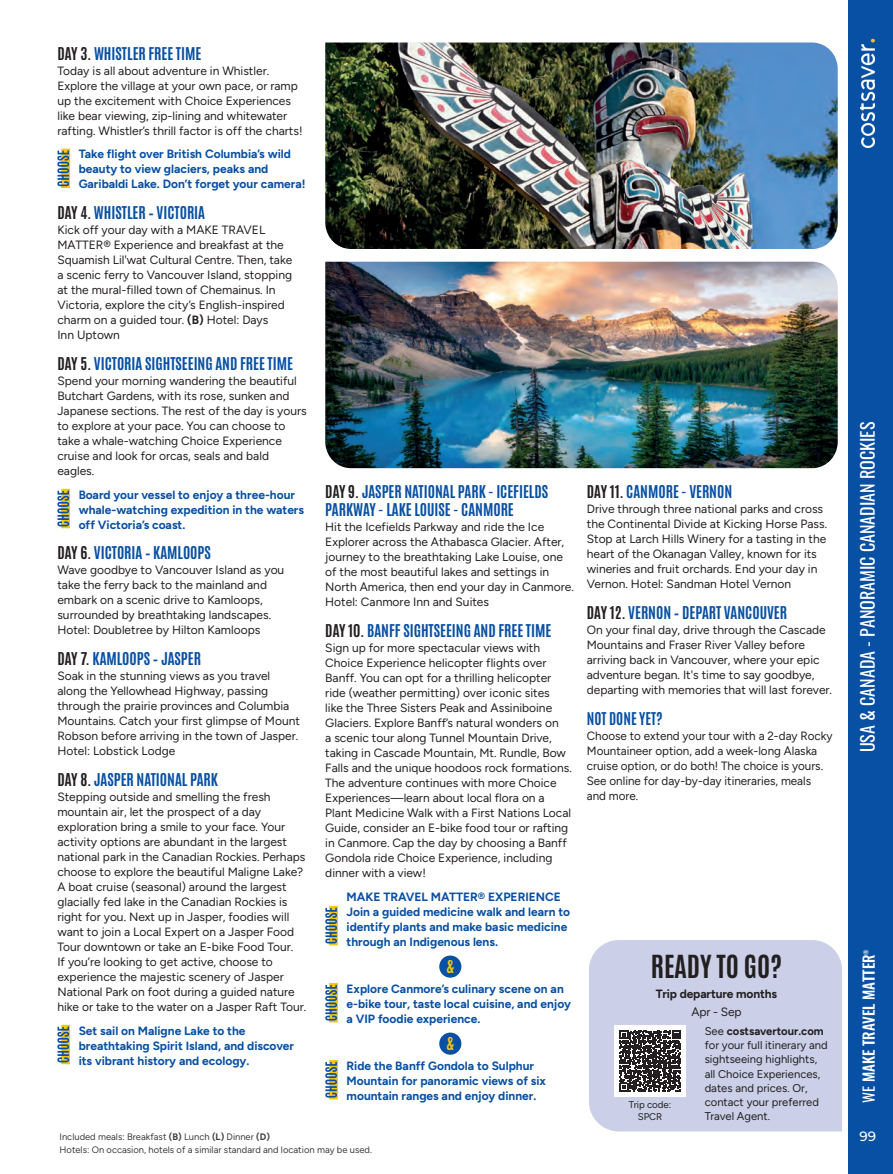
<style>
.page{position:relative;width:893px;height:1174px;background:#fff}
.page>*{position:absolute;margin:0;border:0;box-sizing:border-box;transform-origin:0 0}
.Ready-To-Go-Title{font:700 27px "Antonio";color:#231f20}
.t1{font:18px "Oswald";color:#fff}
.Tour-Day-Headder{font:700 15px/18px "Antonio";color:#0850a3}
.t2{font:500 15px "Oswald";color:#fff}
.t3{font:700 15px "Antonio";color:#fac70e}
.t4{font:500 13.5px "Montserrat";color:#fff}
.Tour-Day-Body{font:12px/15px "Figtree";color:#231f20}
.Choice-Optional{font:700 12px/15px "Figtree";color:#0850a3}
.Ready-To-Go-Trip-Departure{font:700 12px "Figtree";letter-spacing:-.01em;color:#231f20}
.Ready-To-Go-Trip-Departure-2{font:12px "Figtree";letter-spacing:-.01em;color:#231f20}
.Ready-To-Go-See-Website-Body{font:11.25px/14.2px "Figtree";color:#231f20}
.Trip-Code{font:9.75px/12px "Figtree";letter-spacing:-.01em;color:#231f20;text-align:center}
.t5{font:9.3px "Figtree";color:#3e3e3f}
.t6{font:500 6.15px "Oswald";color:#fff}
.s1{color:#231f20}
.s2{font-weight:700}
.s3{font-weight:400}
</style>
<div class="page">
<div style="left:848px;top:0;width:45px;height:1174px;background:#0850a3"></div>
<img style="left:860px;top:38px;width:14px;height:110px">
<svg style="left:61px;top:149px;width:9px;height:39px"></svg>
<svg style="left:57px;top:150px;width:12px;height:36px"></svg>
<svg style="left:61px;top:489px;width:9px;height:39px"></svg>
<svg style="left:57px;top:491px;width:12px;height:35px"></svg>
<svg style="left:61px;top:1024px;width:9px;height:40px"></svg>
<svg style="left:57px;top:1026px;width:12px;height:36px"></svg>
<svg style="left:329px;top:906px;width:9px;height:39px"></svg>
<svg style="left:325px;top:907px;width:12px;height:36px"></svg>
<div style="left:439px;top:955px;width:22px;height:22px;background:#0850a3;border-radius:50%"></div>
<svg style="left:329px;top:983px;width:9px;height:39px"></svg>
<svg style="left:325px;top:984px;width:12px;height:36px"></svg>
<div style="left:439px;top:1032px;width:22px;height:22px;background:#0850a3;border-radius:50%"></div>
<svg style="left:329px;top:1060px;width:9px;height:39px"></svg>
<svg style="left:325px;top:1061px;width:12px;height:36px"></svg>
<div style="left:589px;top:940px;width:253px;height:191px;background:#cbd0e8"></div>
<div style="left:614px;top:1025px;width:72px;height:71px;background:#fff"></div>
<svg style="left:619px;top:1030px;width:62px;height:61px"></svg>
<img style="left:325px;top:262px;width:513px;height:206px">
<img style="left:325px;top:43px;width:513px;height:206px">
<p class="Tour-Day-Headder" style="left:57px;top:45px;width:145px"><span class="s1">DAY 3.</span> WHISTLER FREE TIME</p>
<p class="Tour-Day-Body" style="left:57px;top:63px;width:247px">Today is all about adventure in Whistler.<br>Explore the village at your own pace, or ramp up the excitement with Choice Experiences like bear viewing, zip-lining and whitewater rafting. Whistler’s thrill factor is off the charts!</p>
<p class="Choice-Optional" style="left:79px;top:146px;width:228px">Take flight over British Columbia’s wild beauty to view glaciers, peaks and<br>Garibaldi Lake. Don’t forget your camera!</p>
<p class="Tour-Day-Headder" style="left:57px;top:204px;width:149px"><span class="s1">DAY 4.</span> WHISTLER – VICTORIA</p>
<p class="Tour-Day-Body" style="left:57px;top:222px;width:236px">Kick off your day with a MAKE TRAVEL MATTER® Experience and breakfast at the Squamish Lil'wat Cultural Centre. Then, take a scenic ferry to Vancouver Island, stopping at the mural-filled town of Chemainus. In Victoria, explore the city’s English-inspired charm on a guided tour. <span class="s2">(B)</span> Hotel: Days<br>Inn Uptown</p>
<p class="Tour-Day-Headder" style="left:57px;top:355px;width:237px"><span class="s1">DAY 5.</span> VICTORIA SIGHTSEEING AND FREE TIME</p>
<p class="Tour-Day-Body" style="left:57px;top:373px;width:251px">Spend your morning wandering the beautiful Butchart Gardens, with its rose, sunken and Japanese sections. The rest of the day is yours to explore at your pace. You can choose to take a whale-watching Choice Experience cruise and look for orcas, seals and bald eagles.</p>
<p class="Choice-Optional" style="left:79px;top:486px;width:227px">Board your vessel to enjoy a three-hour whale-watching expedition in the waters off Victoria’s coast.</p>
<p class="Tour-Day-Headder" style="left:57px;top:544px;width:155px"><span class="s1">DAY 6.</span> VICTORIA – KAMLOOPS</p>
<p class="Tour-Day-Body" style="left:57px;top:562px;width:228px">Wave goodbye to Vancouver Island as you take the ferry back to the mainland and embark on a scenic drive to Kamloops, surrounded by breathtaking landscapes.<br>Hotel: Doubletree by Hilton Kamloops</p>
<p class="Tour-Day-Headder" style="left:57px;top:650px;width:145px"><span class="s1">DAY 7.</span> KAMLOOPS – JASPER</p>
<p class="Tour-Day-Body" style="left:57px;top:668px;width:244px">Soak in the stunning views as you travel along the Yellowhead Highway, passing through the prairie provinces and Columbia Mountains. Catch your first glimpse of Mount Robson before arriving in the town of Jasper.<br>Hotel: Lobstick Lodge</p>
<p class="Tour-Day-Headder" style="left:57px;top:770px;width:162px"><span class="s1">DAY 8.</span> JASPER NATIONAL PARK</p>
<p class="Tour-Day-Body" style="left:57px;top:789px;width:251px">Stepping outside and smelling the fresh mountain air, let the prospect of a day exploration bring a smile to your face. Your activity options are abundant in the largest national park in the Canadian Rockies. Perhaps choose to explore the beautiful Maligne Lake?<br>A boat cruise (seasonal) around the largest glacially fed lake in the Canadian Rockies is right for you. Next up in Jasper, foodies will want to join a Local Expert on a Jasper Food Tour downtown or take an E-bike Food Tour.<br>If you’re looking to get active, choose to experience the majestic scenery of Jasper National Park on foot during a guided nature hike or take to the water on a Jasper Raft Tour.</p>
<p class="Choice-Optional" style="left:79px;top:1022px;width:217px">Set sail on Maligne Lake to the breathtaking Spirit Island, and discover its vibrant history and ecology.</p>
<p class="Tour-Day-Headder" style="left:325px;top:483px;width:224px"><span class="s1">DAY 9.</span> JASPER NATIONAL PARK - ICEFIELDS<br>PARKWAY - LAKE LOUISE - CANMORE</p>
<p class="Tour-Day-Body" style="left:325px;top:519px;width:250px">Hit the Icefields Parkway and ride the Ice Explorer across the Athabasca Glacier. After, journey to the breathtaking Lake Louise, one of the most beautiful lakes and settings in North America, then end your day in Canmore.<br>Hotel: Canmore Inn and Suites</p>
<p class="Tour-Day-Headder" style="left:325px;top:622px;width:228px"><span class="s1">DAY 10.</span> BANFF SIGHTSEEING AND FREE TIME</p>
<p class="Tour-Day-Body" style="left:325px;top:640px;width:248px">Sign up for more spectacular views with Choice Experience helicopter flights over Banff. You can opt for a thrilling helicopter ride (weather permitting) over iconic sites<br>like the Three Sisters Peak and Assiniboine Glaciers. Explore Banff’s natural wonders on<br>a scenic tour along Tunnel Mountain Drive, taking in Cascade Mountain, Mt. Rundle, Bow Falls and the unique hoodoos rock formations.<br>The adventure continues with more Choice Experiences—learn about local flora on a Plant Medicine Walk with a First Nations Local Guide, consider an E-bike food tour or rafting in Canmore. Cap the day by choosing a Banff Gondola ride Choice Experience, including dinner with a view!</p>
<p class="Choice-Optional" style="left:347px;top:888px;width:225px">MAKE TRAVEL MATTER® EXPERIENCE Join a guided medicine walk and learn to identify plants and make basic medicine through an Indigenous lens.</p>
<p class="Choice-Optional" style="left:347px;top:980px;width:226px">Explore Canmore’s culinary scene on an e-bike tour, taste local cuisine, and enjoy a VIP foodie experience.</p>
<p class="Choice-Optional" style="left:347px;top:1057px;width:201px">Ride the Banff Gondola to Sulphur<br>Mountain for panoramic views of six mountain ranges and enjoy dinner.</p>
<p class="t3" style="left:446px;top:955px;width:9px">&amp;</p>
<p class="t3" style="left:446px;top:1032px;width:9px">&amp;</p>
<p class="t5" style="left:60px;top:1131px;width:212px">Included meals: Breakfast <span class="s2">(B)</span> Lunch <span class="s2">(L)</span> Dinner <span class="s2">(D)</span></p>
<p class="t5" style="left:60px;top:1144px;width:314px">Hotels: On occasion, hotels of a similar standard and location may be used.</p>
<p class="Tour-Day-Headder" style="left:587px;top:483px;width:147px"><span class="s1">DAY 11.</span> CANMORE - VERNON</p>
<p class="Tour-Day-Body" style="left:587px;top:501px;width:242px">Drive through three national parks and cross the Continental Divide at Kicking Horse Pass.<br>Stop at Larch Hills Winery for a tasting in the heart of the Okanagan Valley, known for its wineries and fruit orchards. End your day in Vernon. Hotel: Sandman Hotel Vernon</p>
<p class="Tour-Day-Headder" style="left:587px;top:604px;width:202px"><span class="s1">DAY 12.</span> VERNON – DEPART VANCOUVER</p>
<p class="Tour-Day-Body" style="left:587px;top:622px;width:247px">On your final day, drive through the Cascade Mountains and Fraser River Valley before arriving back in Vancouver, where your epic adventure began. It's time to say goodbye, departing with memories that will last forever.</p>
<p class="Tour-Day-Headder" style="left:587px;top:709px;width:77px">NOT DONE YET?</p>
<p class="Tour-Day-Body" style="left:587px;top:728px;width:247px">Choose to extend your tour with a 2-day Rocky Mountaineer option, add a week-long Alaska cruise option, or do both! The choice is yours.<br>See online for day-by-day itineraries, meals and more.</p>
<p class="Ready-To-Go-Title" style="left:651px;top:946px;width:133px">READY TO GO?</p>
<p class="Ready-To-Go-Trip-Departure-2" style="left:691px;top:1005px;width:52px">Apr - Sep</p>
<p class="Ready-To-Go-Trip-Departure" style="left:656px;top:986px;width:123px">Trip departure months</p>
<p class="Trip-Code" style="left:629px;top:1098px;width:44px">Trip code:<br>SPCR</p>
<p class="Ready-To-Go-See-Website-Body" style="left:705px;top:1023px;width:125px">See <span class="s2">costsavertour.com </span>for your full itinerary and sightseeing highlights, all Choice Experiences, dates and prices. Or, contact your preferred<br>Travel Agent.</p>
<p class="t1" style="left:851px;top:752px;width:332px;rotate:-90deg">USA &amp; CANADA - PANORAMIC CANADIAN ROCKIES</p>
<p class="t6" style="left:863px;top:954px;width:7px;rotate:-90deg">®</p>
<p class="t2" style="left:861px;top:1102px;width:150px;rotate:-90deg"><span class="s3">WE</span> MAKE TRAVEL MATTER</p>
<p class="t4" style="left:860px;top:1127px;width:18px">99</p>
</div>
